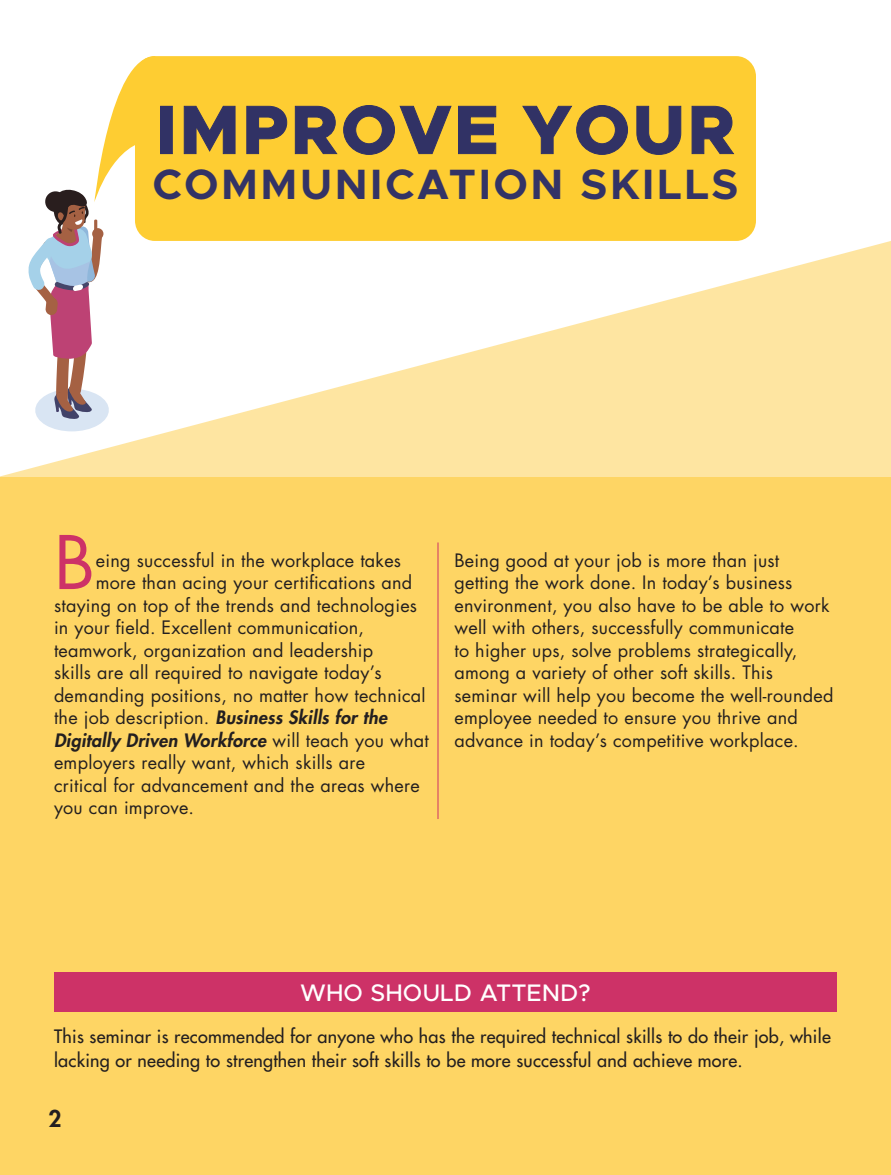
<style>
.page{position:relative;width:891px;height:1175px;background:#fff}
.page>*{position:absolute;margin:0;border:0;box-sizing:border-box;transform-origin:0 0}
.Reg_para_dropcap{font:71.7px "Futura Std";color:#cd3267}
.t1{font:800 68.85px "Metropolis";letter-spacing:.04em;color:#313265}
.t2{font:700 42.6px "Metropolis";letter-spacing:.06em;color:#336}
.Subhead{font:500 24px "Metropolis";color:#fff}
.t3{font:800 22.5px "Futura Std";color:#231f20}
.Reg_para_dropcap-2{font:18px "Futura Std";letter-spacing:.015em;color:#231f20}
.Reg_Paragraph{font:18px/22.5px "Futura Std";letter-spacing:.015em;color:#231f20}
.sidebars{font:500 18px/24px "Futura Std";letter-spacing:.015em;color:#231f20}
.Reg_para_dropcap-3{font:italic 800 18px "Futura Std";letter-spacing:.015em;color:#231f20}
.s1{font-weight:400;font-style:normal}
</style>
<div class="page">
<div style="left:0;top:477px;width:891px;height:697px;background:#fed564"></div>
<svg style="left:0;top:225px;width:891px;height:252px;fill:#fee5a1"></svg>
<div style="left:135px;top:56px;width:621px;height:185px;background:#fecd32;border-radius:20px"></div>
<div style="left:160px;top:106px;width:13px;height:48px;border:1px solid #313265"></div>
<svg style="left:183px;top:105px;width:53px;height:49px"></svg>
<svg style="left:246px;top:105px;width:42px;height:49px"></svg>
<svg style="left:294px;top:105px;width:158px;height:50px"></svg>
<svg style="left:458px;top:105px;width:39px;height:49px"></svg>
<svg style="left:522px;top:105px;width:106px;height:50px"></svg>
<svg style="left:636px;top:105px;width:46px;height:50px"></svg>
<svg style="left:691px;top:105px;width:43px;height:50px"></svg>
<svg style="left:28px;top:56px;width:127px;height:375px"></svg>
<div style="left:54px;top:972px;width:783px;height:39px;background:#cd3267"></div>
<hr style="left:438px;top:542px;width:1px;height:277px;background:#cd3267">
<p class="t1" style="left:156px;top:86px;width:581px">IMPROVE YOUR</p>
<p class="t2" style="left:152px;top:157px;width:588px">COMMUNICATION SKILLS</p>
<p class="Reg_para_dropcap" style="left:54px;top:517px;width:42px">B</p>
<p class="Reg_para_dropcap-2" style="left:96px;top:548px;width:307px">eing successful in the workplace takes</p>
<p class="Reg_para_dropcap-2" style="left:96px;top:571px;width:318px">more than acing your certifications and</p>
<p class="Reg_para_dropcap-2" style="left:54px;top:593px;width:365px">staying on top of the trends and technologies</p>
<p class="Reg_para_dropcap-2" style="left:54px;top:616px;width:312px">in your field. Excellent communication,</p>
<p class="Reg_para_dropcap-2" style="left:54px;top:638px;width:321px">teamwork, organization and leadership</p>
<p class="Reg_para_dropcap-2" style="left:54px;top:661px;width:329px">skills are all required to navigate today’s</p>
<p class="Reg_para_dropcap-2" style="left:54px;top:683px;width:373px">demanding positions, no matter how technical</p>
<p class="Reg_para_dropcap-3" style="left:54px;top:706px;width:335px"><span class="s1">the job description.</span> Business Skills for the</p>
<p class="Reg_para_dropcap-3" style="left:54px;top:728px;width:376px">Digitally Driven Workforce <span class="s1">will teach you what</span></p>
<p class="Reg_para_dropcap-2" style="left:54px;top:751px;width:313px">employers really want, which skills are</p>
<p class="Reg_para_dropcap-2" style="left:54px;top:773px;width:367px">critical for advancement and the areas where</p>
<p class="Reg_para_dropcap-2" style="left:54px;top:796px;width:142px">you can improve.</p>
<p class="Reg_Paragraph" style="left:454px;top:549px;width:380px">Being good at your job is more than just getting the work done. In today’s business environment, you also have to be able to work well with others, successfully communicate<br>to higher ups, solve problems strategically, among a variety of other soft skills. This seminar will help you become the well-rounded employee needed to ensure you thrive and advance in today’s competitive workplace.</p>
<p class="Subhead" style="left:300px;top:977px;width:292px">WHO SHOULD ATTEND?</p>
<p class="sidebars" style="left:54px;top:1024px;width:778px">This seminar is recommended for anyone who has the required technical skills to do their job, while lacking or needing to strengthen their soft skills to be more successful and achieve more.</p>
<p class="t3" style="left:49px;top:1104px;width:15px">2</p>
</div>
